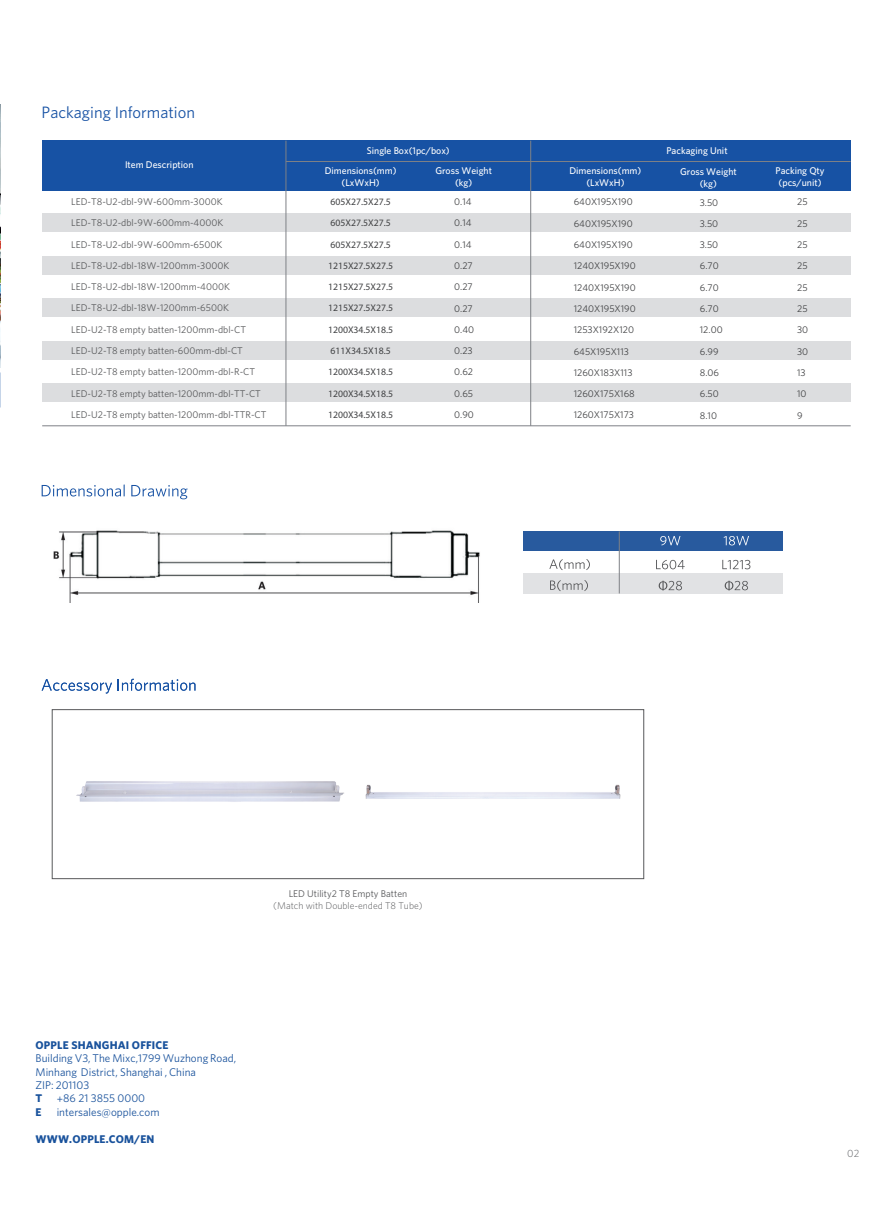
<style>
.page{position:relative;width:893px;height:1212px;background:#fff}
.page>*{position:absolute;margin:0;border:0;box-sizing:border-box;transform-origin:0 0}
.t1{font:16.5px "Whitney";color:#1752a4}
.t2{font:11.25px/13.5px "Whitney";color:#19529c}
.t3{font:700 11.25px "Whitney";letter-spacing:.015em;color:#19529c}
.t4{font:300 10.5px "Whitney";color:#595b5f}
.t5{font:9.75px/21.3px "Whitney";color:#57585a}
.t6{font:9.75px/21.3px "Whitney";color:#404143}
.t7{font:9.75px/21.3px "Myriad Pro";color:#404143}
.t8{font:500 9.75px/12px "Whitney";color:#fff;text-align:center}
.t9{font:300 9.75px "Whitney";color:#57585a}
.s1{font-family:"Whitney Book SC"}
</style>
<div class="page">
<img style="left:0;top:104px;width:1px;height:264px">
<div style="left:42px;top:213px;width:809px;height:19px;background:#dcdddf"></div>
<div style="left:42px;top:256px;width:809px;height:18px;background:#dcdddf"></div>
<div style="left:42px;top:298px;width:809px;height:19px;background:#dcdddf"></div>
<div style="left:42px;top:341px;width:809px;height:18px;background:#dcdddf"></div>
<div style="left:42px;top:383px;width:809px;height:19px;background:#dcdddf"></div>
<div style="left:42px;top:141px;width:809px;height:50px;background:#1752a4"></div>
<hr style="left:286px;top:141px;width:1px;height:285px;background:#7e8186">
<hr style="left:286px;top:161px;width:565px;height:1px;background:#7e8186">
<hr style="left:530px;top:141px;width:1px;height:285px;background:#7e8186">
<hr style="left:42px;top:425px;width:809px;height:1px;background:#7e8186">
<svg style="left:42px;top:484px;width:83px;height:12px"></svg>
<svg style="left:131px;top:485px;width:57px;height:14px"></svg>
<img style="left:54px;top:530px;width:426px;height:72px">
<div style="left:524px;top:573px;width:259px;height:21px;background:#e1e2e4"></div>
<div style="left:524px;top:531px;width:259px;height:19px;background:#285a9e"></div>
<svg style="left:549px;top:559px;width:41px;height:11px"></svg>
<svg style="left:550px;top:580px;width:38px;height:11px"></svg>
<svg style="left:656px;top:560px;width:29px;height:9px"></svg>
<svg style="left:660px;top:536px;width:20px;height:9px"></svg>
<svg style="left:724px;top:536px;width:25px;height:9px"></svg>
<svg style="left:659px;top:581px;width:23px;height:9px"></svg>
<svg style="left:725px;top:581px;width:23px;height:9px"></svg>
<svg style="left:722px;top:560px;width:28px;height:9px"></svg>
<hr style="left:619px;top:531px;width:1px;height:62px;background:#7f8186">
<svg style="left:42px;top:679px;width:10px;height:12px"></svg>
<img style="left:53px;top:680px;width:302px;height:200px">
<img style="left:355px;top:784px;width:273px;height:96px">
<div style="left:52px;top:709px;width:592px;height:170px;border:1px solid #57585a"></div>
<h1 class="t1" style="left:42px;top:101px;width:155px">Packaging Information</h1>
<p class="t8" style="left:125px;top:159px;width:70px">Item Description</p>
<p class="t5" style="left:71px;top:191px;width:197px">LED-T8-U2-dbl-9W-600mm-3000K LED-T8-U2-dbl-9W-600mm-4000K LED-T8-U2-dbl-9W-600mm-6500K LED-T8-U2-dbl-18W-1200mm-3000K LED-T8-U2-dbl-18W-1200mm-4000K LED-T8-U2-dbl-18W-1200mm-6500K LED-U2-T8 empty batten-1200mm-dbl-CT LED-U2-T8 empty batten-600mm-dbl-CT LED-U2-T8 empty batten-1200mm-dbl-R-CT LED-U2-T8 empty batten-1200mm-dbl-TT-CT LED-U2-T8 empty batten-1200mm-dbl-TTR-CT</p>
<p class="t8" style="left:367px;top:144px;width:84px">Single Box(1pc/box)</p>
<p class="t8" style="left:666px;top:145px;width:63px">Packaging Unit</p>
<p class="t8" style="left:325px;top:164px;width:73px">Dimensions(mm) (LxWxH)</p>
<p class="t8" style="left:435px;top:164px;width:58px">Gross Weight (kg)</p>
<p class="t8" style="left:569px;top:165px;width:73px">Dimensions(mm) (LxWxH)</p>
<p class="t8" style="left:680px;top:165px;width:58px">Gross Weight (kg)</p>
<p class="t8" style="left:775px;top:165px;width:51px">Packing Qty (pcs/unit)</p>
<p class="t7" style="left:328px;top:191px;width:67px">605X27.5X27.5<br>605X27.5X27.5<br>605X27.5X27.5<br>1215X27.5X27.5<br>1215X27.5X27.5<br>1215X27.5X27.5<br>1200X34.5X18.5<br>611X34.5X18.5<br>1200X34.5X18.5<br>1200X34.5X18.5<br>1200X34.5X18.5</p>
<p class="t6" style="left:454px;top:191px;width:21px">0.14<br>0.14<br>0.14<br>0.27<br>0.27<br>0.27<br>0.40<br>0.23<br>0.62<br>0.65<br>0.90</p>
<p class="t6" style="left:574px;top:191px;width:64px">640X195X190<br>640X195X190<br>640X195X190<br>1240X195X190<br>1240X195X190<br>1240X195X190<br>1253X192X120<br>645X195X113<br>1260X183X113<br>1260X175X168<br>1260X175X173</p>
<p class="t6" style="left:700px;top:191px;width:24px">3.50<br>3.50<br>3.50<br>6.70<br>6.70<br>6.70<br>12.00<br>6.99<br>8.06<br>6.50<br>8.10</p>
<p class="t6" style="left:797px;top:191px;width:13px">25<br>25<br>25<br>25<br>25<br>25<br>30<br>30<br>13<br>10<br>9</p>
<p class="t5" style="left:289px;top:883px;width:120px">LED Utility2 T8 Empty Batten</p>
<p class="t9" style="left:273px;top:899px;width:151px">(Match with Double-ended T8 Tube)</p>
<p class="t3" style="left:36px;top:1037px;width:134px">OPPLE SHANGHAI OFFICE</p>
<p class="t2" style="left:36px;top:1051px;width:202px">Building V3, The Mixc,1799 Wuzhong Road,<br>Minhang District, Shanghai , China<br>ZIP: 201103</p>
<p class="t3" style="left:36px;top:1091px;width:8px">T</p>
<p class="t2" style="left:57px;top:1091px;width:90px"><span class="s1">+</span>86 21 3855 0000</p>
<p class="t3" style="left:36px;top:1104px;width:7px">E</p>
<p class="t2" style="left:57px;top:1105px;width:104px">intersales@opple.com</p>
<p class="t3" style="left:36px;top:1131px;width:120px">WWW.OPPLE.COM/EN</p>
<p class="t4" style="left:847px;top:1146px;width:14px">02</p>
</div>
